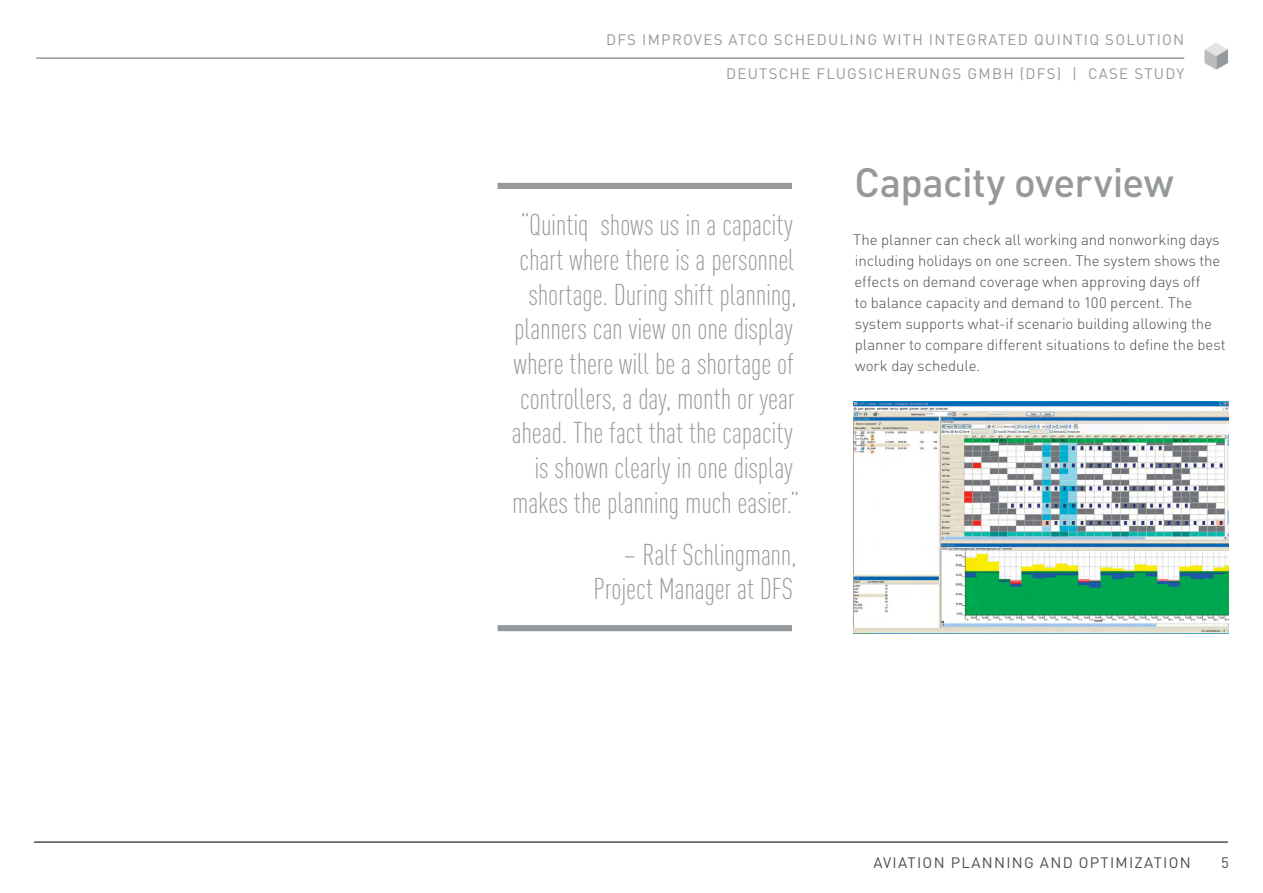
<style>
.page{position:relative;width:1263px;height:893px;background:#fff}
.page>*{position:absolute;margin:0;border:0;box-sizing:border-box;transform-origin:0 0}
.t1{font:500 40.5px "DIN Pro";letter-spacing:-.02em;color:#95999c}
.t2{font:300 condensed 29.7px/34.7px "DIN Pro";letter-spacing:-.005em;color:#95999c;text-align:center}
.t3{font:300 15px/21px "DIN Pro";letter-spacing:-.005em;color:#4d4d4f}
.t4{font:15px "DIN Pro";letter-spacing:.085em;color:#95999c}
.t5{font:15px "DIN Pro";letter-spacing:.085em;color:#4d4d4f}
</style>
<div class="page">
<hr style="left:34px;top:841px;width:1194px;height:2px;background:#4d4d4f">
<svg style="left:1204px;top:43px;width:24px;height:27px"></svg>
<hr style="left:36px;top:57px;width:1148px;height:2px;background:#95999c">
<div style="left:497px;top:183px;width:295px;height:6px;background:#95999c"></div>
<div style="left:497px;top:625px;width:295px;height:6px;background:#95999c"></div>
<img style="left:853px;top:402px;width:376px;height:231px">
<hr style="left:1241px;top:57px;width:22px;height:2px;background:#ec008c">
<div style="left:1234px;top:54px;width:7px;height:8px;border:2px solid #ec008c;border-radius:50%"></div>
<div style="left:1169px;top:871px;width:7px;height:7px;border:2px solid #ec008c;border-radius:50%"></div>
<div style="left:1099px;top:23px;width:7px;height:7px;border:2px solid #ec008c;border-radius:50%"></div>
<div style="left:890px;top:83px;width:8px;height:8px;border:2px solid #ec008c;border-radius:50%"></div>
<div style="left:1141px;top:89px;width:7px;height:7px;border:2px solid #ec008c;border-radius:50%"></div>
<hr style="left:1241px;top:862px;width:22px;height:2px;background:#ec008c">
<div style="left:1234px;top:859px;width:8px;height:8px;border:2px solid #ec008c;border-radius:50%"></div>
<hr style="left:1215px;top:233px;width:48px;height:2px;background:#ec008c">
<div style="left:1209px;top:230px;width:7px;height:8px;border:2px solid #ec008c;border-radius:50%"></div>
<hr style="left:881px;top:417px;width:382px;height:2px;background:#ec008c">
<div style="left:874px;top:414px;width:7px;height:8px;border:2px solid #ec008c;border-radius:50%"></div>
<hr style="left:1220px;top:599px;width:43px;height:1px;background:#ec008c">
<div style="left:1213px;top:596px;width:7px;height:7px;border:2px solid #ec008c;border-radius:50%"></div>
<hr style="left:0;top:165px;width:27px;height:2px;background:#ec008c">
<div style="left:27px;top:162px;width:7px;height:8px;border:2px solid #ec008c;border-radius:50%"></div>
<hr style="left:0;top:807px;width:27px;height:2px;background:#ec008c">
<div style="left:27px;top:804px;width:7px;height:8px;border:2px solid #ec008c;border-radius:50%"></div>
<hr style="left:0;top:862px;width:27px;height:2px;background:#ec008c">
<div style="left:27px;top:859px;width:7px;height:8px;border:2px solid #ec008c;border-radius:50%"></div>
<p class="t4" style="left:606px;top:28px;width:580px">DFS IMPROVES ATCO SCHEDULING WITH INTEGRATED QUINTIQ SOLUTION</p>
<p class="t4" style="left:726px;top:62px;width:460px">DEUTSCHE FLUGSICHERUNGS GMBH (DFS) | CASE STUDY</p>
<p class="t2" style="left:512px;top:206px;width:289px">“Quintiq shows us in a capacity chart where there is a personnel shortage. During shift planning, planners can view on one display where there will be a shortage of controllers, a day, month or year ahead. The fact that the capacity is shown clearly in one display makes the planning much easier.”</p>
<h2 class="t2" style="left:593px;top:536px;width:204px;line-height:34px;text-align:right">– Ralf Schlingmann,<br>Project Manager at DFS</h2>
<h1 class="t1" style="left:854px;top:149px;width:321px">Capacity overview</h1>
<p class="t3" style="left:853px;top:228px;width:374px">The planner can check all working and nonworking days including holidays on one screen. The system shows the effects on demand coverage when approving days off<br>to balance capacity and demand to 100 percent. The system supports what-if scenario building allowing the planner to compare different situations to define the best work day schedule.</p>
<p class="t5" style="left:873px;top:850px;width:319px">AVIATION PLANNING AND OPTIMIZATION</p>
<p class="t5" style="left:1221px;top:850px;width:9px">5</p>
</div>
